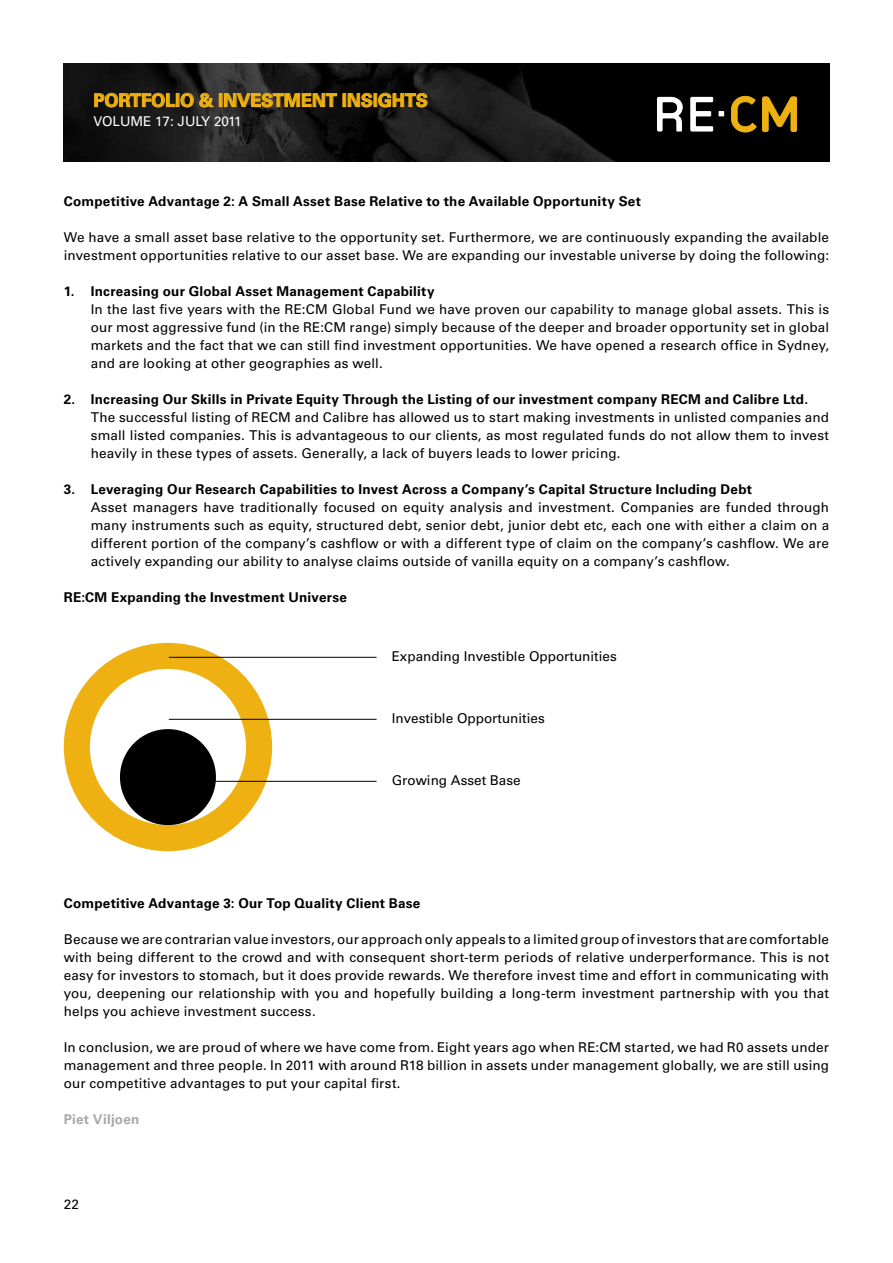
<style>
.page{position:relative;width:893px;height:1263px;background:#fff}
.page>*{position:absolute;margin:0;border:0;box-sizing:border-box;transform-origin:0 0}
.t1{font:700 18px "Univers LT Std";color:#eeb111}
.t2{font:13.5px/18px "Univers LT Std";letter-spacing:.01em;color:#000;text-align:justify}
.t3{font:700 13.5px "Univers LT Std";letter-spacing:.015em;color:#000}
.t4{font:13.5px "Univers LT Std";color:#fff}
.t5{font:700 13.5px "Univers LT Std";letter-spacing:.015em;color:#a7a9ac}
</style>
<div class="page">
<img style="left:64px;top:64px;width:765px;height:98px">
<svg style="left:762px;top:96px;width:35px;height:36px"></svg>
<svg style="left:731px;top:96px;width:25px;height:36px"></svg>
<svg style="left:657px;top:97px;width:26px;height:35px"></svg>
<svg style="left:690px;top:97px;width:34px;height:35px"></svg>
<svg style="left:94px;top:92px;width:121px;height:16px;background:#5a4716"></svg>
<div style="left:219px;top:93px;width:3px;height:14px;border:1px solid #eeb111"></div>
<svg style="left:224px;top:90px;width:113px;height:18px;background:#5f4c1a"></svg>
<div style="left:343px;top:93px;width:3px;height:14px;border:1px solid #eeb111"></div>
<svg style="left:347px;top:92px;width:81px;height:16px"></svg>
<div style="left:64px;top:643px;width:208px;height:208px;background:#eeb111;border-radius:50%"></div>
<div style="left:90px;top:669px;width:156px;height:156px;background:#fff;border-radius:50%"></div>
<div style="left:120px;top:729px;width:96px;height:96px;background:#000;border-radius:50%"></div>
<hr style="left:169px;top:657px;width:208px;height:1px;background:#000">
<hr style="left:169px;top:719px;width:208px;height:1px;background:#000">
<hr style="left:169px;top:781px;width:208px;height:1px;background:#000">
<h1 class="t1" style="left:94px;top:90px;width:336px">POrtfolio &amp; Investment insights</h1>
<p class="t4" style="left:94px;top:113px;width:149px">volume 17: JULY 2011</p>
<p class="t3" style="left:64px;top:194px;width:579px">Competitive Advantage 2: A Small Asset Base Relative to the Available Opportunity Set</p>
<p class="t2" style="left:64px;top:229px;width:767px">We have a small asset base relative to the opportunity set. Furthermore, we are continuously expanding the available investment opportunities relative to our asset base. We are expanding our investable universe by doing the following:</p>
<p class="t3" style="left:64px;top:284px;width:372px">1. Increasing our Global Asset Management Capability</p>
<p class="t2" style="left:91px;top:301px;width:740px">In the last five years with the RE:CM Global Fund we have proven our capability to manage global assets. This is our most aggressive fund (in the RE:CM range) simply because of the deeper and broader opportunity set in global markets and the fact that we can still find investment opportunities. We have opened a research office in Sydney, and are looking at other geographies as well.</p>
<p class="t3" style="left:64px;top:392px;width:746px">2. Increasing Our Skills in Private Equity Through the Listing of our investment company RECM and Calibre Ltd.</p>
<p class="t2" style="left:91px;top:408px;width:740px">The successful listing of RECM and Calibre has allowed us to start making investments in unlisted companies and small listed companies. This is advantageous to our clients, as most regulated funds do not allow them to invest heavily in these types of assets. Generally, a lack of buyers leads to lower pricing.</p>
<p class="t3" style="left:64px;top:482px;width:690px">3. Leveraging Our Research Capabilities to Invest Across a Company’s Capital Structure Including Debt</p>
<p class="t2" style="left:91px;top:498px;width:740px">Asset managers have traditionally focused on equity analysis and investment. Companies are funded through many instruments such as equity, structured debt, senior debt, junior debt etc, each one with either a claim on a different portion of the company’s cashflow or with a different type of claim on the company’s cashflow. We are actively expanding our ability to analyse claims outside of vanilla equity on a company’s cashflow.</p>
<p class="t3" style="left:64px;top:590px;width:285px">RE:CM Expanding the Investment Universe</p>
<p class="t2" style="left:392px;top:647px;width:227px">Expanding Investible opportunities</p>
<p class="t2" style="left:392px;top:709px;width:155px">Investible opportunities</p>
<p class="t2" style="left:392px;top:771px;width:131px">growing asset base</p>
<p class="t3" style="left:64px;top:896px;width:358px">Competitive Advantage 3: Our Top Quality Client Base</p>
<p class="t2" style="left:64px;top:930px;width:767px">Because we are contrarian value investors, our approach only appeals to a limited group of investors that are comfortable with being different to the crowd and with consequent short-term periods of relative underperformance. This is not easy for investors to stomach, but it does provide rewards. We therefore invest time and effort in communicating with you, deepening our relationship with you and hopefully building a long-term investment partnership with you that helps you achieve investment success.</p>
<p class="t2" style="left:64px;top:1038px;width:767px">In conclusion, we are proud of where we have come from. Eight years ago when RE:CM started, we had R0 assets under management and three people. In 2011 with around R18 billion in assets under management globally, we are still using our competitive advantages to put your capital first.</p>
<p class="t5" style="left:64px;top:1112px;width:77px">Piet Viljoen</p>
<p class="t2" style="left:64px;top:1195px;width:17px">22</p>
</div>
